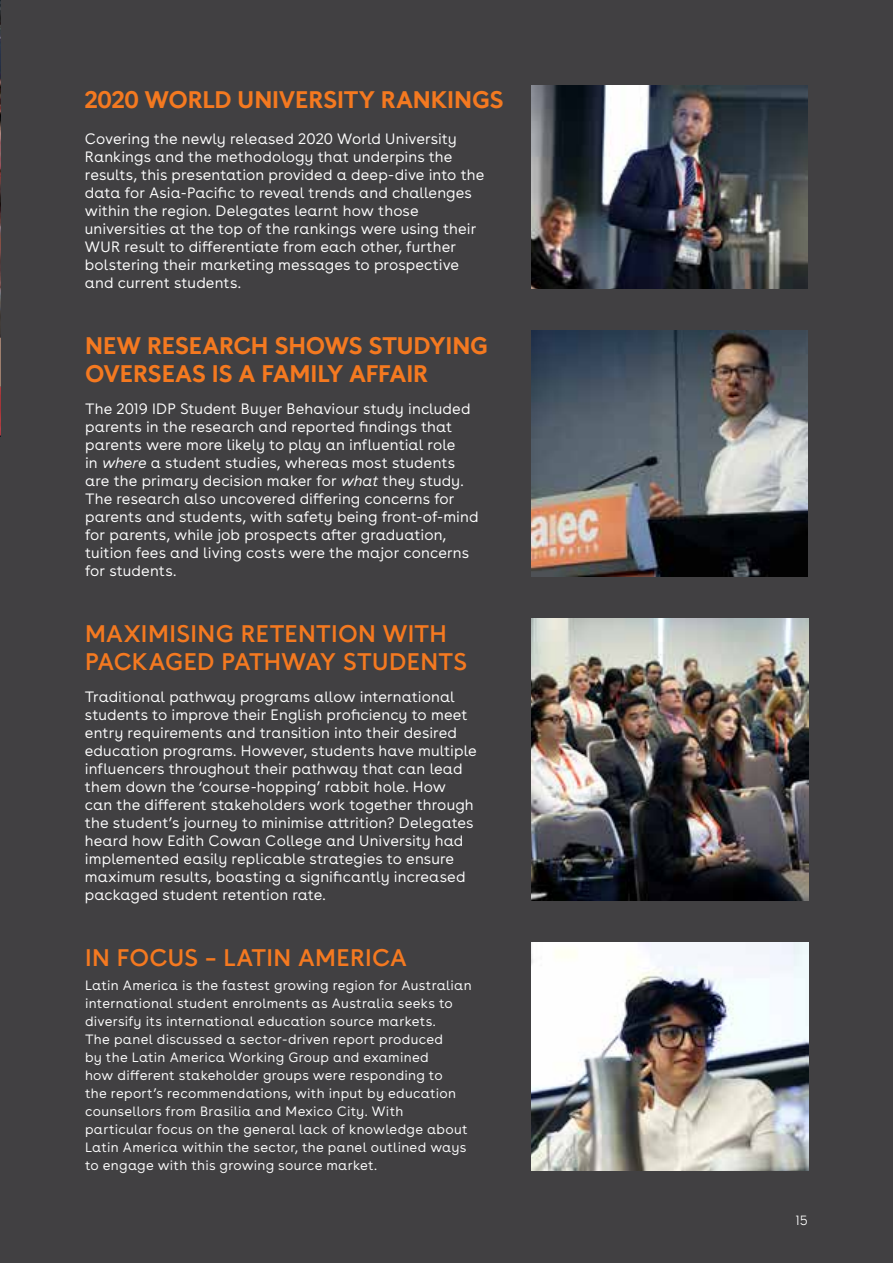
<style>
.page{position:relative;width:893px;height:1263px;background:#414042}
.page>*{position:absolute;margin:0;border:0;box-sizing:border-box;transform-origin:0 0}
.t1{font:700 24px/28.5px "Buenos Aires";letter-spacing:-.01em;color:#f47920}
.t2{font:24px/28.5px "Buenos Aires";letter-spacing:.01em;color:#f47920}
.t3{font:300 15px/18px "Buenos Aires";letter-spacing:.005em;color:#fff}
.t4{font:300 13.5px/18px "Buenos Aires";letter-spacing:.02em;color:#fff}
.s1{font-style:italic}
</style>
<div class="page">
<img style="left:531px;top:85px;width:277px;height:203px">
<img style="left:531px;top:331px;width:277px;height:245px">
<hr style="left:0;top:0;width:1px;height:436px;background:#000">
<svg style="left:0;top:338px;width:1px;height:97px"></svg>
<img style="left:531px;top:619px;width:277px;height:281px">
<img style="left:531px;top:943px;width:277px;height:227px">
<h1 class="t1" style="left:85px;top:85px;width:420px">2020 WORLD UNIVERSITY RANKINGS</h1>
<p class="t3" style="left:85px;top:129px;width:401px">Covering the newly released 2020 World University Rankings and the methodology that underpins the results, this presentation provided a deep-dive into the data for Asia-Pacific to reveal trends and challenges within the region. Delegates learnt how those universities at the top of the rankings were using their WUR result to differentiate from each other, further bolstering their marketing messages to prospective and current students.</p>
<h1 class="t1" style="left:85px;top:330px;width:404px">NEW RESEARCH SHOWS STUDYING<br>OVERSEAS IS A FAMILY AFFAIR</h1>
<p class="t3" style="left:85px;top:399px;width:395px">The 2019 IDP Student Buyer Behaviour study included parents in the research and reported findings that parents were more likely to play an influential role<br>in <span class="s1">where</span> a student studies, whereas most students are the primary decision maker for <span class="s1">what</span> they study.<br>The research also uncovered differing concerns for parents and students, with safety being front-of-mind for parents, while job prospects after graduation, tuition fees and living costs were the major concerns for students.</p>
<h1 class="t2" style="left:85px;top:619px;width:384px">MAXIMISING RETENTION WITH<br>PACKAGED PATHWAY STUDENTS</h1>
<p class="t3" style="left:85px;top:687px;width:393px">Traditional pathway programs allow international students to improve their English proficiency to meet entry requirements and transition into their desired education programs. However, students have multiple influencers throughout their pathway that can lead them down the ‘course-hopping’ rabbit hole. How can the different stakeholders work together through the student’s journey to minimise attrition? Delegates heard how Edith Cowan College and University had implemented easily replicable strategies to ensure maximum results, boasting a significantly increased packaged student retention rate.</p>
<h1 class="t2" style="left:85px;top:943px;width:323px">IN FOCUS – LATIN AMERICA</h1>
<p class="t4" style="left:85px;top:976px;width:388px">Latin America is the fastest growing region for Australian international student enrolments as Australia seeks to diversify its international education source markets.<br>The panel discussed a sector-driven report produced<br>by the Latin America Working Group and examined<br>how different stakeholder groups were responding to<br>the report’s recommendations, with input by education counsellors from Brasilia and Mexico City. With particular focus on the general lack of knowledge about Latin America within the sector, the panel outlined ways to engage with this growing source market.</p>
<p class="t4" style="left:796px;top:1211px;width:14px">15</p>
</div>
